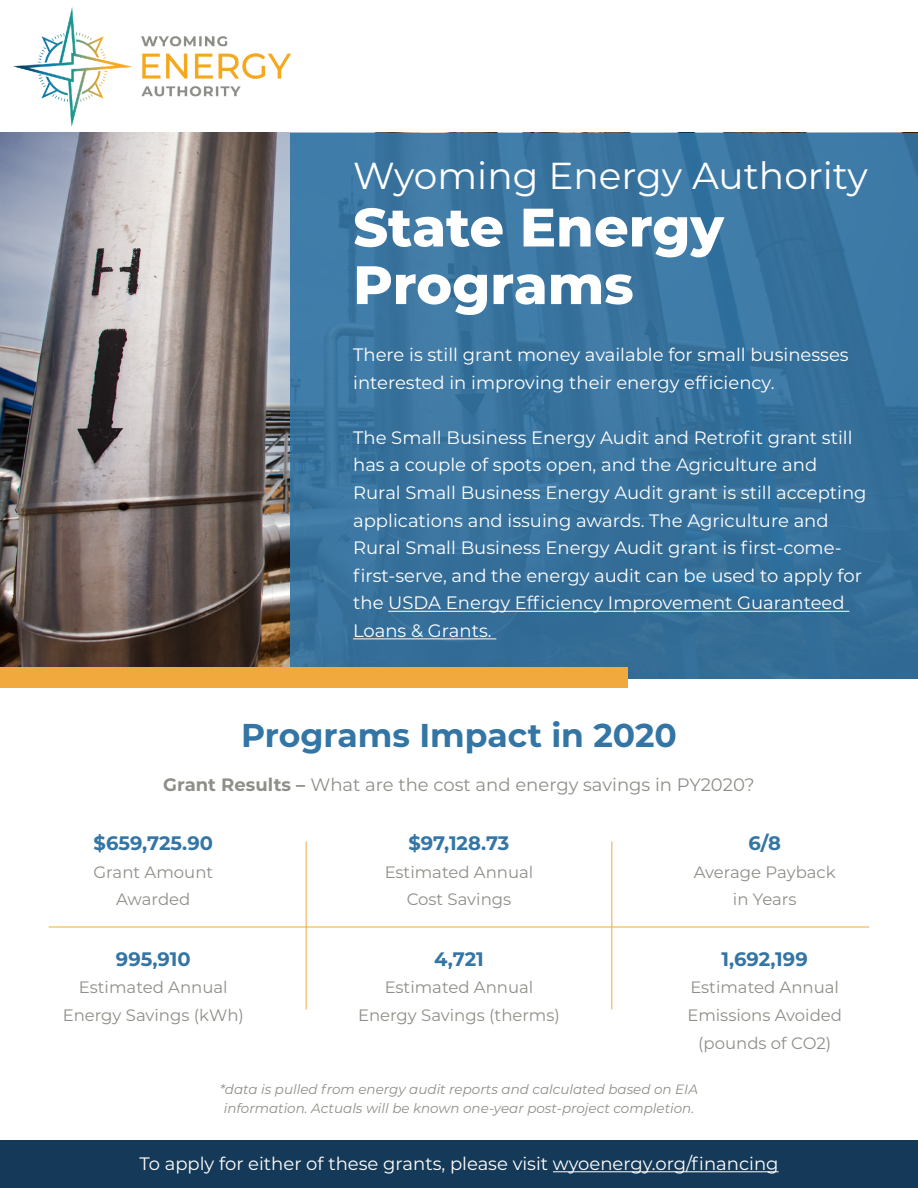
<style>
.page{position:relative;width:918px;height:1188px;background:#fff}
.page>*{position:absolute;margin:0;border:0;box-sizing:border-box;transform-origin:0 0}
.t1{font:800 54px/57.6px "Montserrat";color:#fff}
.t2{font:37.5px "Montserrat";color:#fff}
.t3{font:700 33px "Montserrat";color:#3375a5}
.t4{font:700 19.5px "Montserrat";color:#3375a5}
.t5{font:18px/27.6px "Montserrat";color:#fff}
.t6{font:18px "Montserrat";color:#8f8f89}
.t7{font:16.5px/27.6px "Montserrat";color:#8f8f89;text-align:center}
.t8{font:italic 13.5px/18.6px "Montserrat";color:#8f8f89}
.s1{font-weight:700}
</style>
<div class="page">
<img style="left:14px;top:8px;width:276px;height:119px">
<img style="left:0;top:133px;width:290px;height:535px">
<div style="left:0;top:1140px;width:918px;height:48px;background:#153a59"></div>
<hr style="left:553px;top:1171px;width:226px;height:1px;background:#fff">
<div style="left:290px;top:133px;width:628px;height:545px;background:linear-gradient(to right,#3c76a1,#35709b)"></div>
<hr style="left:388px;top:611px;width:461px;height:1px;background:#fff">
<hr style="left:353px;top:638px;width:143px;height:1px;background:#fff">
<div style="left:0;top:668px;width:628px;height:20px;background:#f1a93d"></div>
<hr style="left:49px;top:927px;width:820px;height:1px;background:#f1a93d">
<hr style="left:306px;top:842px;width:1px;height:168px;background:#f1a93d">
<hr style="left:612px;top:842px;width:1px;height:168px;background:#f1a93d">
<p class="t2" style="left:353px;top:150px;width:516px">Wyoming Energy Authority</p>
<p class="t1" style="left:353px;top:196px;width:372px">State Energy<br>Programs</p>
<p class="t5" style="left:353px;top:340px;width:497px">There is still grant money available for small businesses interested in improving their energy efficiency.</p>
<p class="t5" style="left:353px;top:423px;width:515px">The Small Business Energy Audit and Retrofit grant still has a couple of spots open, and the Agriculture and Rural Small Business Energy Audit grant is still accepting applications and issuing awards. The Agriculture and Rural Small Business Energy Audit grant is first-come&shy;first-serve, and the energy audit can be used to apply for the USDA Energy Efficiency Improvement Guaranteed Loans &amp; Grants.</p>
<p class="t3" style="left:241px;top:711px;width:437px">Programs Impact in 2020</p>
<p class="t6" style="left:163px;top:772px;width:593px"><span class="s1">Grant Results –</span> What are the cost and energy savings in PY2020?</p>
<p class="t4" style="left:94px;top:829px;width:121px">$659,725.90</p>
<p class="t7" style="left:93px;top:858px;width:121px">Grant Amount</p>
<p class="t7" style="left:116px;top:885px;width:76px">Awarded</p>
<p class="t4" style="left:116px;top:945px;width:76px">995,910</p>
<p class="t7" style="left:63px;top:973px;width:183px">Estimated Annual<br>Energy Savings (kWh)</p>
<p class="t4" style="left:408px;top:829px;width:103px">$97,128.73</p>
<p class="t7" style="left:385px;top:858px;width:150px">Estimated Annual</p>
<p class="t7" style="left:407px;top:885px;width:106px">Cost Savings</p>
<p class="t4" style="left:434px;top:945px;width:51px">4,721</p>
<p class="t7" style="left:358px;top:973px;width:203px">Estimated Annual<br>Energy Savings (therms)</p>
<p class="t4" style="left:748px;top:829px;width:34px">6/8</p>
<p class="t7" style="left:694px;top:858px;width:143px">Average Payback</p>
<p class="t7" style="left:733px;top:885px;width:65px">in Years</p>
<p class="t4" style="left:722px;top:945px;width:88px">1,692,199</p>
<p class="t7" style="left:687px;top:973px;width:156px">Estimated Annual<br>Emissions Avoided (pounds of CO2)</p>
<p class="t8" style="left:220px;top:1079px;width:480px">*data is pulled from energy audit reports and calculated based on EIA information. Actuals will be known one-year post-project completion.</p>
<p class="t5" style="left:139px;top:1149px;width:641px">To apply for either of these grants, please visit wyoenergy.org/financing</p>
</div>
